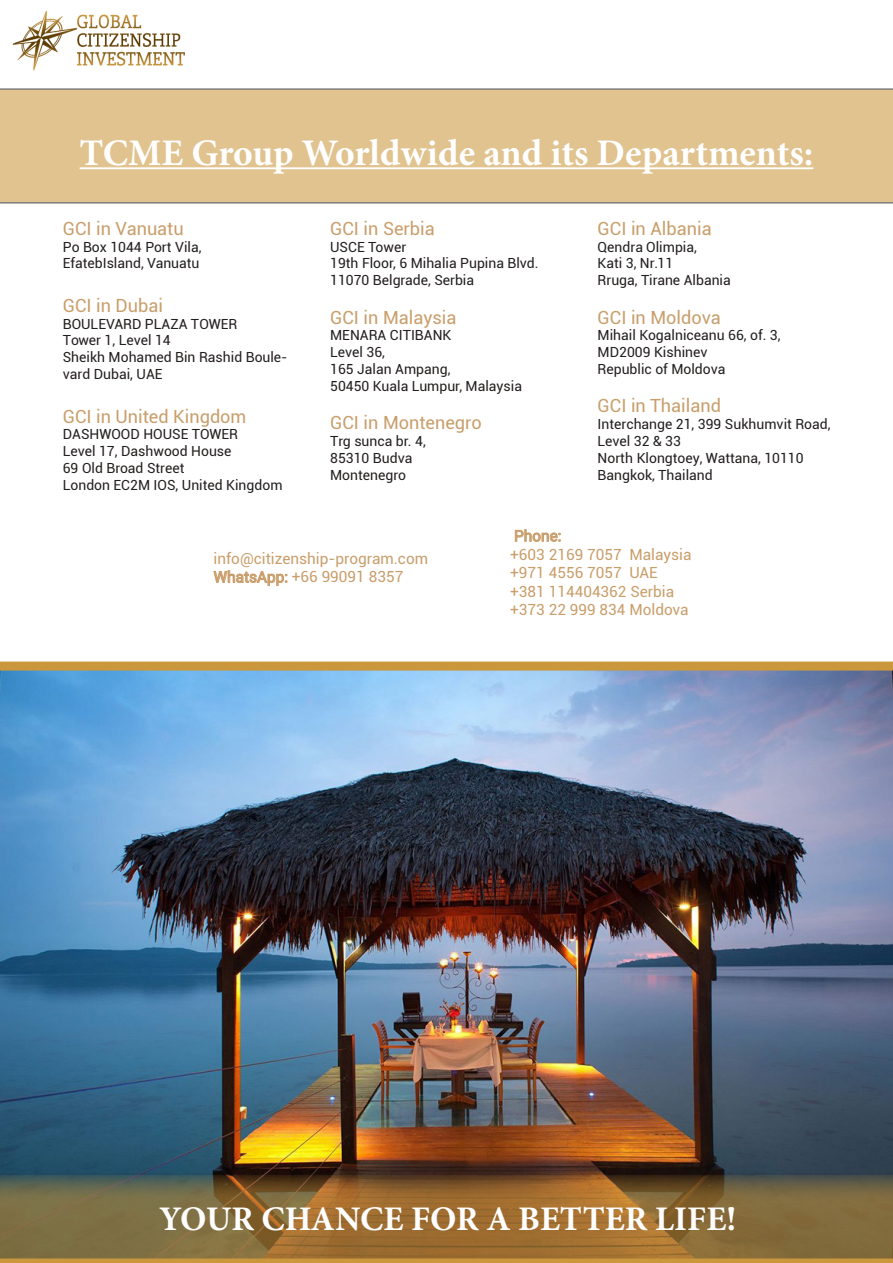
<style>
.page{position:relative;width:893px;height:1263px;background:#fff}
.page>*{position:absolute;margin:0;border:0;box-sizing:border-box;transform-origin:0 0}
.t1{font:700 37.5px "Minion Pro";color:#fff}
.t2{font:700 34.5px "Minion Pro";color:#fff}
.t3{font:18.15px "Roboto";color:#c99e6b}
.t4{font:15.3px/18.5px "Roboto";color:#c99e6b}
.t5{font:13.95px/16.8px "Roboto";color:#241f1f}
</style>
<div class="page">
<img style="left:13px;top:10px;width:172px;height:61px">
<svg style="left:214px;top:570px;width:73px;height:16px"></svg>
<svg style="left:515px;top:529px;width:46px;height:13px"></svg>
<img style="left:0;top:662px;width:893px;height:511px">
<svg style="left:0;top:1173px;width:893px;height:90px;background:#886938"></svg>
<div style="left:0;top:88px;width:893px;height:116px;background:#e0c38f"></div>
<hr style="left:80px;top:167px;width:733px;height:2px;background:#fff">
<p class="t1" style="left:80px;top:126px;width:735px">TCME Group Worldwide and its Departments:</p>
<h3 class="t3" style="left:63px;top:216px;width:122px">GCI in Vanuatu</h3>
<p class="t5" style="left:63px;top:238px;width:140px">Po Box 1044 Port Vila,<br>EfatebIsland, Vanuatu</p>
<h3 class="t3" style="left:63px;top:293px;width:102px">GCI in Dubai</h3>
<p class="t5" style="left:63px;top:315px;width:226px">BOULEVARD PLAZA TOWER<br>Tower 1, Level 14<br>Sheikh Mohamed Bin Rashid Boule&shy;vard Dubai, UAE</p>
<h3 class="t3" style="left:63px;top:403px;width:185px">GCI in United Kingdom</h3>
<p class="t5" style="left:63px;top:425px;width:221px">DASHWOOD HOUSE TOWER<br>Level 17, Dashwood House<br>69 Old Broad Street<br>London EC2M IOS, United Kingdom</p>
<h3 class="t3" style="left:330px;top:216px;width:106px">GCI in Serbia</h3>
<p class="t5" style="left:330px;top:238px;width:210px">USCE Tower<br>19th Floor, 6 Mihalia Pupina Blvd.<br>11070 Belgrade, Serbia</p>
<h3 class="t3" style="left:330px;top:304px;width:128px">GCI in Malaysia</h3>
<p class="t5" style="left:330px;top:327px;width:193px">MENARA CITIBANK<br>Level 36,<br>165 Jalan Ampang,<br>50450 Kuala Lumpur, Malaysia</p>
<h3 class="t3" style="left:330px;top:410px;width:153px">GCI in Montenegro</h3>
<p class="t5" style="left:330px;top:432px;width:97px">Trg sunca br. 4,<br>85310 Budva<br>Montenegro</p>
<h3 class="t3" style="left:598px;top:216px;width:116px">GCI in Albania</h3>
<p class="t5" style="left:598px;top:238px;width:135px">Qendra Olimpia,<br>Kati 3, Nr.11<br>Rruga, Tirane Albania</p>
<h3 class="t3" style="left:598px;top:304px;width:125px">GCI in Moldova</h3>
<p class="t5" style="left:598px;top:327px;width:184px">Mihail Kogalniceanu 66, of. 3,<br>MD2009 Kishinev<br>Republic of Moldova</p>
<h3 class="t3" style="left:598px;top:393px;width:125px">GCI in Thailand</h3>
<p class="t5" style="left:598px;top:415px;width:234px">Interchange 21, 399 Sukhumvit Road,<br>Level 32 &amp; 33<br>North Klongtoey, Wattana, 10110<br>Bangkok, Thailand</p>
<p class="t4" style="left:214px;top:549px;width:216px">info@citizenship-program.com<br>WhatsApp: +66 99091 8357</p>
<p class="t4" style="left:510px;top:526px;width:183px">Phone:<br>+603 2169 7057 Malaysia +971 4556 7057 UAE +381 114404362 Serbia +373 22 999 834 Moldova</p>
<p class="t2" style="left:159px;top:1194px;width:579px">YOUR CHANCE FOR A BETTER LIFE!</p>
</div>
